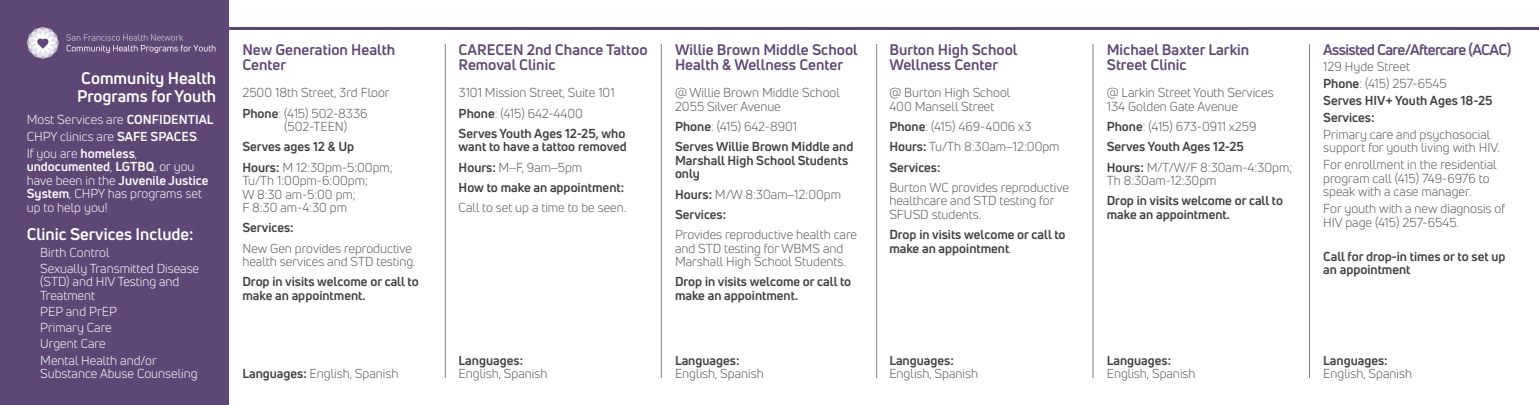
<style>
.page{position:relative;width:1539px;height:405px;background:#fff}
.page>*{position:absolute;margin:0;border:0;box-sizing:border-box;transform-origin:0 0}
._11pt_header{font:700 16.5px/18px "Uni Neue";color:#fff}
.Neighborhood_-_clini{font:700 15px/15.8px "Uni Neue";color:#5e4775}
.Neighborhood_-_clini-2{font:700 15px "Uni Neue";letter-spacing:-.04em;color:#5e4775}
._8pt_basic{font:12.75px/13.5px "Uni Neue";color:#57585a}
._8pt_basic-2{font:700 12.75px/13.5px "Uni Neue";color:#3e3e3f}
._8pt_basic-3{font:12.75px/13.5px "Uni Neue";color:#fff}
._8_5_pt_indent_no_bu{font:12.75px/13.5px "Uni Neue";color:#fff}
.s1{font-weight:700}
.s2{font-weight:700;color:#3e3e3f}
.s3{font-weight:400;color:#57585a}
</style>
<div class="page">
<div style="left:0;top:0;width:229px;height:405px;background:#5e4775"></div>
<svg style="left:27px;top:27px;width:32px;height:32px"></svg>
<svg style="left:66px;top:34px;width:149px;height:19px"></svg>
<hr style="left:228px;top:27px;width:1311px;height:3px;background:#5e4775">
<hr style="left:445px;top:44px;width:1px;height:334px;background:#808285">
<hr style="left:661px;top:44px;width:1px;height:334px;background:#808285">
<hr style="left:876px;top:44px;width:1px;height:334px;background:#808285">
<hr style="left:1093px;top:44px;width:1px;height:334px;background:#808285">
<hr style="left:1309px;top:44px;width:1px;height:334px;background:#808285">
<p class="_11pt_header" style="left:77px;top:69px;width:141px">Community Health<br>Programs for Youth</p>
<p class="_8pt_basic-3" style="left:27px;top:112px;width:188px">Most Services are <span class="s1">CONFIDENTIAL</span></p>
<p class="_8pt_basic-3" style="left:27px;top:129px;width:174px">CHPY clinics are <span class="s1">SAFE SPACES</span>.</p>
<p class="_8pt_basic-3" style="left:27px;top:146px;width:183px">If you are <span class="s1">homeless</span>, <span class="s1">undocumented</span>, <span class="s1">LGTBQ</span>, or you have been in the <span class="s1">Juvenile Justice<br>System</span>, CHPY has programs set up to help you!</p>
<p class="_11pt_header" style="left:27px;top:225px;width:168px">Clinic Services Include:</p>
<p class="_8_5_pt_indent_no_bu" style="left:40px;top:245px;width:71px">Birth Control</p>
<p class="_8_5_pt_indent_no_bu" style="left:40px;top:261px;width:160px">Sexually Transmitted Disease (STD) and HIV Testing and<br>Treatment</p>
<p class="_8_5_pt_indent_no_bu" style="left:40px;top:305px;width:78px">PEP and PrEP</p>
<p class="_8_5_pt_indent_no_bu" style="left:40px;top:321px;width:73px">Primary Care</p>
<p class="_8_5_pt_indent_no_bu" style="left:40px;top:337px;width:67px">Urgent Care</p>
<p class="_8_5_pt_indent_no_bu" style="left:40px;top:353px;width:159px">Mental Health and/or<br>Substance Abuse Counseling</p>
<p class="Neighborhood_-_clini" style="left:242px;top:41px;width:154px">New Generation Health<br>Center</p>
<p class="_8pt_basic" style="left:242px;top:86px;width:149px">2500 18th Street, 3rd Floor</p>
<p class="_8pt_basic" style="left:284px;top:106px;width:85px;text-indent:-42px"><span class="s2">Phone</span>: (415) 502-8336 (502-TEEN)</p>
<p class="_8pt_basic-2" style="left:242px;top:140px;width:113px">Serves ages 12 &amp; Up</p>
<p class="_8pt_basic" style="left:242px;top:160px;width:152px"><span class="s2">Hours:</span> M 12:30pm-5:00pm;<br>Tu/Th 1:00pm-6:00pm;<br>W 8:30 am-5:00 pm;<br>F 8:30 am-4:30 pm</p>
<p class="_8pt_basic-2" style="left:242px;top:221px;width:53px">Services:</p>
<p class="_8pt_basic" style="left:242px;top:241px;width:175px">New Gen provides reproductive health services and STD testing.</p>
<p class="_8pt_basic-2" style="left:242px;top:275px;width:178px">Drop in visits welcome or call to make an appointment.</p>
<p class="_8pt_basic" style="left:242px;top:367px;width:158px"><span class="s2">Languages:</span> English, Spanish</p>
<p class="Neighborhood_-_clini" style="left:459px;top:41px;width:191px">CARECEN 2nd Chance Tattoo<br>Removal Clinic</p>
<p class="_8pt_basic" style="left:459px;top:86px;width:158px">3101 Mission Street, Suite 101</p>
<p class="_8pt_basic" style="left:459px;top:106px;width:126px"><span class="s2">Phone</span>: (415) 642-4400</p>
<p class="_8pt_basic-2" style="left:459px;top:126px;width:170px">Serves Youth Ages 12-25, who want to have a tattoo removed</p>
<p class="_8pt_basic" style="left:459px;top:160px;width:125px"><span class="s2">Hours:</span> M̶F, 9am̶5pm</p>
<p class="_8pt_basic-2" style="left:459px;top:180px;width:167px">How to make an appointment:</p>
<p class="_8pt_basic" style="left:459px;top:201px;width:169px">Call to set up a time to be seen.</p>
<p class="_8pt_basic" style="left:459px;top:353px;width:90px"><span class="s2">Languages:<br></span>English, Spanish</p>
<p class="Neighborhood_-_clini" style="left:675px;top:41px;width:184px">Willie Brown Middle School<br>Health &amp; Wellness Center</p>
<p class="_8pt_basic" style="left:675px;top:86px;width:166px">@ Willie Brown Middle School<br>2055 Silver Avenue</p>
<p class="_8pt_basic" style="left:675px;top:120px;width:124px"><span class="s2">Phone</span>: (415) 642-8901</p>
<p class="_8pt_basic-2" style="left:675px;top:140px;width:180px">Serves Willie Brown Middle and<br>Marshall High School Students only</p>
<p class="_8pt_basic" style="left:675px;top:187px;width:168px"><span class="s2">Hours:</span> M/W 8:30am̶12:00pm</p>
<p class="_8pt_basic-2" style="left:675px;top:207px;width:53px">Services:</p>
<p class="_8pt_basic" style="left:675px;top:228px;width:184px">Provides reproductive health care and STD testing for WBMS and<br>Marshall High School Students.</p>
<p class="_8pt_basic-2" style="left:675px;top:275px;width:178px">Drop in visits welcome or call to make an appointment.</p>
<p class="_8pt_basic" style="left:675px;top:353px;width:90px"><span class="s2">Languages:<br></span>English, Spanish</p>
<p class="Neighborhood_-_clini" style="left:889px;top:41px;width:130px">Burton High School<br>Wellness Center</p>
<p class="_8pt_basic" style="left:889px;top:86px;width:123px">@ Burton High School<br>400 Mansell Street</p>
<p class="_8pt_basic" style="left:889px;top:120px;width:144px"><span class="s2">Phone</span>: (415) 469-4006 x3</p>
<p class="_8pt_basic" style="left:889px;top:140px;width:172px"><span class="s2">Hours:</span> Tu/Th 8:30am̶12:00pm</p>
<p class="_8pt_basic-2" style="left:889px;top:160px;width:53px">Services:</p>
<p class="_8pt_basic" style="left:889px;top:180px;width:181px">Burton WC provides reproductive healthcare and STD testing for<br>SFUSD students.</p>
<p class="_8pt_basic-2" style="left:889px;top:228px;width:178px">Drop in visits welcome or call to make an appointment<span class="s3">.</span></p>
<p class="_8pt_basic" style="left:889px;top:353px;width:90px"><span class="s2">Languages:<br></span>English, Spanish</p>
<p class="Neighborhood_-_clini" style="left:1107px;top:41px;width:144px">Michael Baxter Larkin<br>Street Clinic</p>
<p class="_8pt_basic" style="left:1107px;top:86px;width:168px">@ Larkin Street Youth Services<br>134 Golden Gate Avenue</p>
<p class="_8pt_basic" style="left:1107px;top:120px;width:151px"><span class="s2">Phone</span>: (415) 673-0911 x259</p>
<p class="_8pt_basic-2" style="left:1107px;top:140px;width:139px">Serves Youth Ages 12-25</p>
<p class="_8pt_basic" style="left:1107px;top:160px;width:187px"><span class="s2">Hours:</span> M/T/W/F 8:30am-4:30pm;<br>Th 8:30am-12:30pm</p>
<p class="_8pt_basic-2" style="left:1107px;top:194px;width:178px">Drop in visits welcome or call to make an appointment.</p>
<p class="Neighborhood_-_clini-2" style="left:1323px;top:40px;width:190px">Assisted Care/Aftercare (ACAC)</p>
<p class="_8pt_basic" style="left:1323px;top:59px;width:88px">129 Hyde Street</p>
<p class="_8pt_basic" style="left:1323px;top:76px;width:125px"><span class="s2">Phone</span>: (415) 257-6545</p>
<p class="_8pt_basic-2" style="left:1323px;top:93px;width:171px">Serves HIV+ Youth Ages 18-25</p>
<p class="_8pt_basic-2" style="left:1323px;top:110px;width:53px">Services:</p>
<p class="_8pt_basic" style="left:1323px;top:127px;width:178px">Primary care and psychosocial support for youth living with HIV.</p>
<p class="_8pt_basic" style="left:1323px;top:158px;width:175px">For enrollment in the residential program call (415) 749-6976 to speak with a case manager.</p>
<p class="_8pt_basic" style="left:1323px;top:202px;width:184px">For youth with a new diagnosis of<br>HIV page (415) 257-6545.</p>
<p class="_8pt_basic-2" style="left:1323px;top:249px;width:184px">Call for drop-in times or to set up an appointment</p>
<p class="_8pt_basic" style="left:1107px;top:353px;width:90px"><span class="s2">Languages:<br></span>English, Spanish</p>
<p class="_8pt_basic" style="left:1323px;top:353px;width:90px"><span class="s2">Languages:<br></span>English, Spanish</p>
</div>
